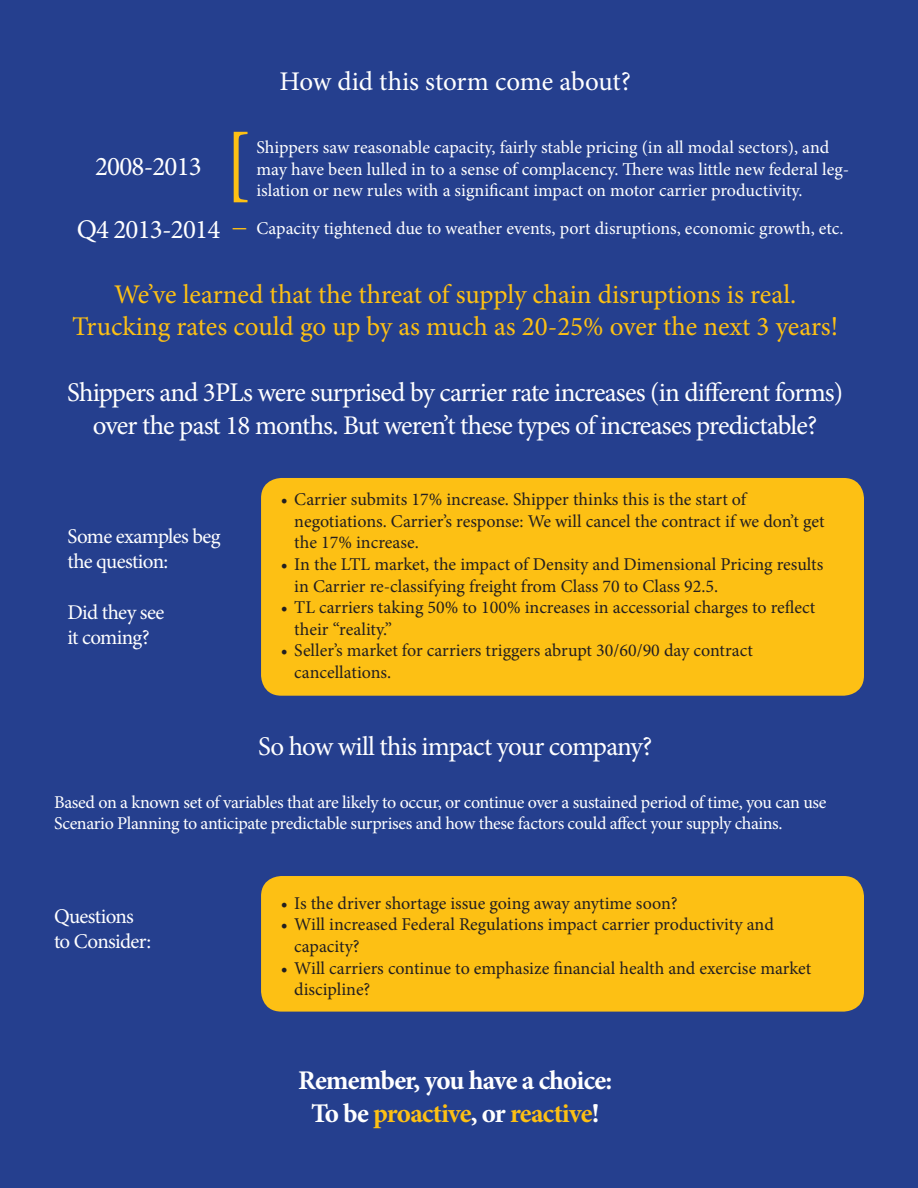
<style>
.page{position:relative;width:918px;height:1188px;background:#253f8e}
.page>*{position:absolute;margin:0;border:0;box-sizing:border-box;transform-origin:0 0}
.t1{font:81.45px "Minion Pro";color:#fdc014}
.t2{font:27px/32.4px "Minion Pro";letter-spacing:-.03em;color:#fff;text-align:center}
.t3{font:27px/32.4px "Minion Pro";letter-spacing:-.005em;color:#fdc014;text-align:center}
.t4{font:700 27px/32.4px "Minion Pro";letter-spacing:-.035em;color:#fff;text-align:center}
.t5{font:27px "Minion Pro";letter-spacing:-.005em;color:#fff}
.t6{font:21px/25.2px "Minion Pro";letter-spacing:-.03em;color:#fff}
.t7{font:18px/21.6px "Minion Pro";color:#231f20}
.t8{font:18px/21.6px "Minion Pro";letter-spacing:-.01em;color:#fff}
.s1{color:#fdc014}
</style>
<div class="page">
<div style="left:261px;top:478px;width:603px;height:218px;background:#fdc014;border-radius:20px"></div>
<div style="left:261px;top:876px;width:603px;height:136px;background:#fdc014;border-radius:20px"></div>
<h2 class="t5" style="left:279px;top:63px;width:353px">How did this storm come about?</h2>
<h2 class="t2" style="left:95px;top:150px;width:108px">2008-2013</h2>
<h2 class="t2" style="left:77px;top:213px;width:145px">Q4 2013-2014</h2>
<h1 class="t1" style="left:224px;top:108px;width:30px">[</h1>
<h2 class="t3" style="left:233px;top:202px;width:15px">_</h2>
<p class="t8" style="left:256px;top:137px;width:594px">Shippers saw reasonable capacity, fairly stable pricing (in all modal sectors), and may have been lulled in to a sense of complacency. There was little new federal leg&shy;islation or new rules with a significant impact on motor carrier productivity.</p>
<p class="t8" style="left:256px;top:218px;width:589px">Capacity tightened due to weather events, port disruptions, economic growth, etc.</p>
<h2 class="t3" style="left:72px;top:278px;width:768px">We’ve learned that the threat of supply chain disruptions is real.<br>Trucking rates could go up by as much as 20-25% over the next 3 years!</h2>
<h2 class="t2" style="left:67px;top:376px;width:777px">Shippers and 3PLs were surprised by carrier rate increases (in different forms) over the past 18 months. But weren’t these types of increases predictable?</h2>
<p class="t6" style="left:68px;top:524px;width:155px">Some examples beg the question:</p>
<p class="t6" style="left:68px;top:599px;width:98px">Did they see it coming?</p>
<p class="t7" style="left:294px;top:489px;width:532px;text-indent:-14px">• Carrier submits 17% increase. Shipper thinks this is the start of negotiations. Carrier’s response: We will cancel the contract if we don’t get the 17% increase.</p>
<p class="t7" style="left:294px;top:554px;width:531px;text-indent:-14px">• In the LTL market, the impact of Density and Dimensional Pricing results in Carrier re-classifying freight from Class 70 to Class 92.5.</p>
<p class="t7" style="left:294px;top:597px;width:523px;text-indent:-14px">• TL carriers taking 50% to 100% increases in accessorial charges to reflect their “reality.”</p>
<p class="t7" style="left:294px;top:640px;width:460px;text-indent:-14px">• Seller’s market for carriers triggers abrupt 30/60/90 day contract cancellations.</p>
<h2 class="t2" style="left:258px;top:730px;width:396px">So how will this impact your company?</h2>
<p class="t8" style="left:54px;top:791px;width:774px">Based on a known set of variables that are likely to occur, or continue over a sustained period of time, you can use<br>Scenario Planning to anticipate predictable surprises and how these factors could affect your supply chains.</p>
<p class="t6" style="left:54px;top:904px;width:99px">Questions to Consider:</p>
<p class="t7" style="left:281px;top:892px;width:398px">• Is the driver shortage issue going away anytime soon?</p>
<p class="t7" style="left:294px;top:914px;width:481px;text-indent:-14px">• Will increased Federal Regulations impact carrier productivity and capacity?</p>
<p class="t7" style="left:294px;top:957px;width:519px;text-indent:-14px">• Will carriers continue to emphasize financial health and exercise market discipline?</p>
<h2 class="t4" style="left:298px;top:1064px;width:315px">Remember, you have a choice:<br>To be <span class="s1">proactive</span>, or <span class="s1">reactive</span>!</h2>
</div>
